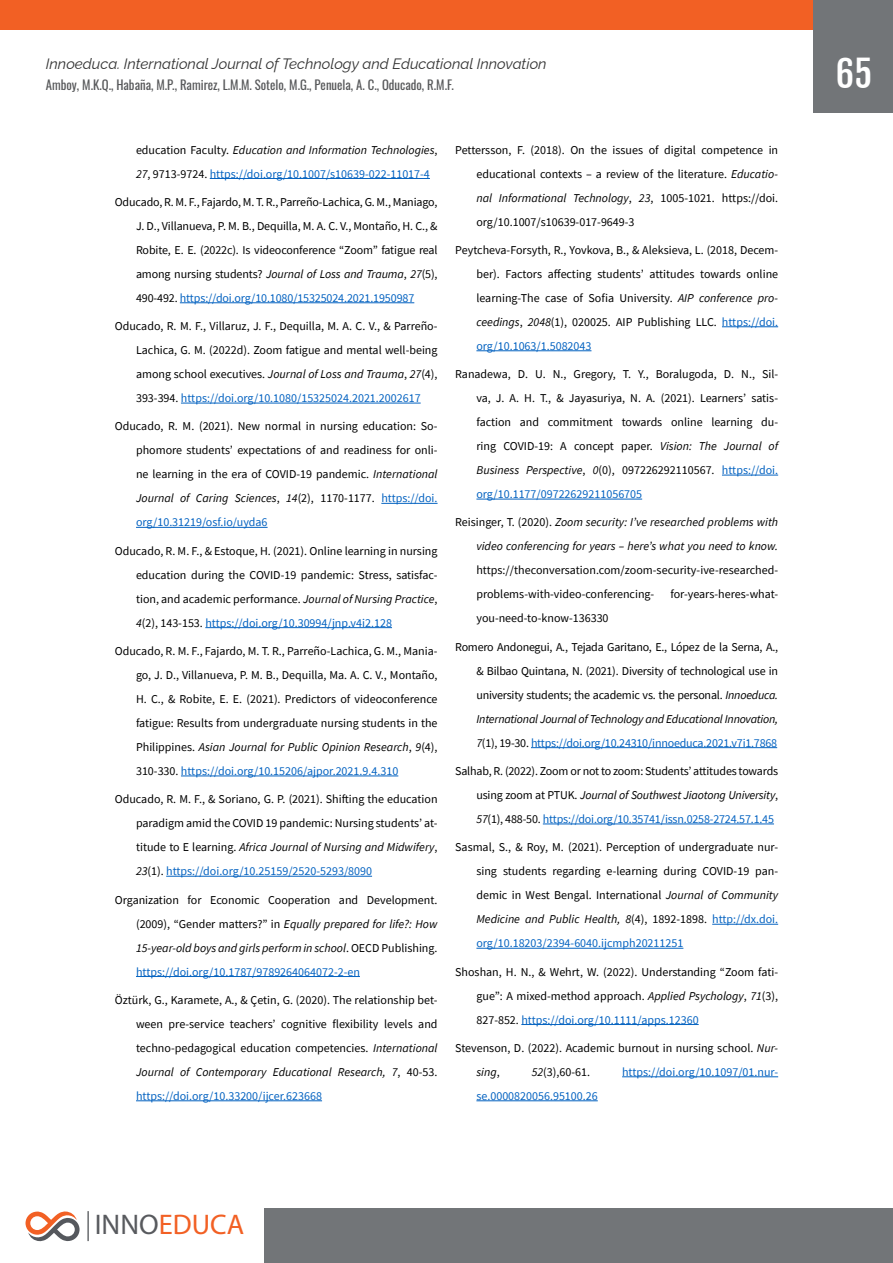
<style>
.page{position:relative;width:893px;height:1263px;background:#fff}
.page>*{position:absolute;margin:0;border:0;box-sizing:border-box;transform-origin:0 0}
.t1{font:36px "Fjalla One";color:#fff}
.t2{font:28.5px "Myriad Pro";color:#f26024}
.t3{font:italic 15px "Raleway";color:#333}
.t4{font:12.75px "Oswald";color:#57585a}
.REFERENCIAS{font:12px/24px "Source Sans Pro";color:#000;text-align:justify}
.REFERENCIAS-2{font:12px/24px "Source Sans Pro";color:#0563c1}
.s1{color:#000}
.s2{font-style:italic;color:#000}
.s3{font-style:italic}
.s4{color:#0563c1}
.s5{color:#585a5e}
</style>
<div class="page">
<div style="left:0;top:0;width:893px;height:30px;background:#f26024"></div>
<hr style="left:0;top:0;width:1px;height:112px;background:#727578">
<div style="left:814px;top:0;width:79px;height:112px;background:#727578"></div>
<div style="left:264px;top:1209px;width:629px;height:54px;background:#727578"></div>
<img style="left:87px;top:1211px;width:2px;height:30px">
<svg style="left:26px;top:1211px;width:54px;height:30px"></svg>
<hr style="left:210px;top:178px;width:220px;height:1px;background:#0563c1">
<hr style="left:180px;top:302px;width:234px;height:1px;background:#0563c1">
<hr style="left:181px;top:403px;width:240px;height:1px;background:#0563c1">
<hr style="left:381px;top:503px;width:57px;height:1px;background:#0563c1">
<hr style="left:136px;top:527px;width:132px;height:1px;background:#0563c1">
<hr style="left:205px;top:627px;width:187px;height:1px;background:#0563c1">
<hr style="left:181px;top:776px;width:217px;height:1px;background:#0563c1">
<hr style="left:166px;top:876px;width:206px;height:1px;background:#0563c1">
<hr style="left:136px;top:976px;width:224px;height:1px;background:#0563c1">
<hr style="left:136px;top:1100px;width:186px;height:1px;background:#0563c1">
<hr style="left:722px;top:326px;width:56px;height:1px;background:#0563c1">
<hr style="left:476px;top:350px;width:115px;height:1px;background:#0563c1">
<hr style="left:722px;top:475px;width:56px;height:1px;background:#0563c1">
<hr style="left:476px;top:499px;width:166px;height:1px;background:#0563c1">
<hr style="left:531px;top:747px;width:246px;height:1px;background:#0563c1">
<hr style="left:543px;top:824px;width:231px;height:1px;background:#0563c1">
<hr style="left:712px;top:924px;width:66px;height:1px;background:#0563c1">
<hr style="left:476px;top:948px;width:207px;height:1px;background:#0563c1">
<hr style="left:521px;top:1024px;width:178px;height:1px;background:#0563c1">
<hr style="left:622px;top:1076px;width:156px;height:1px;background:#0563c1">
<hr style="left:476px;top:1100px;width:122px;height:1px;background:#0563c1">
<p class="t3" style="left:46px;top:51px;width:502px">Innoeduca. International Journal of Technology and Educational Innovation</p>
<p class="t4" style="left:46px;top:74px;width:409px">Amboy, M.K.Q., Habaña, M.P., Ramirez, L.M.M. Sotelo, M.G., Penuela, A. C., Oducado, R.M.F.</p>
<p class="REFERENCIAS-2" style="left:136px;top:138px;width:303px"><span class="s1">education Faculty.</span> <span class="s2">Education and Information Technologies</span><span class="s1">,<br></span><span class="s2">27</span><span class="s1">, 9713-9724.</span> https://doi.org/10.1007/s10639-022-11017-4</p>
<p class="REFERENCIAS" style="left:136px;top:190px;width:303px;text-indent:-21px">Oducado, R. M. F., Fajardo, M. T. R., Parreño-Lachica, G. M., Maniago, J. D., Villanueva, P. M. B., Dequilla, M. A. C. V., Montaño, H. C., &amp; Robite, E. E. (2022c). Is videoconference “Zoom” fatigue real among nursing students? <span class="s3">Journal of Loss and Trauma</span>, <span class="s3">27</span>(5), 490-492. <span class="s4">https://doi.org/10.1080/15325024.2021.1950987</span></p>
<p class="REFERENCIAS" style="left:136px;top:314px;width:303px;text-indent:-21px">Oducado, R. M. F., Villaruz, J. F., Dequilla, M. A. C. V., &amp; Parreño-Lachica, G. M. (2022d). Zoom fatigue and mental well-being among school executives. <span class="s3">Journal of Loss and Trauma</span>, <span class="s3">27</span>(4), 393-394. <span class="s4">https://doi.org/10.1080/15325024.2021.2002617</span></p>
<p class="REFERENCIAS" style="left:136px;top:414px;width:303px;text-indent:-21px">Oducado, R. M. (2021). New normal in nursing education: So&shy;phomore students’ expectations of and readiness for onli&shy;ne learning in the era of COVID-19 pandemic. <span class="s3">International Journal of Caring Sciences</span>, <span class="s3">14</span>(2), 1170-1177. <span class="s4">https://doi. org/10.31219/osf.io/uyda6</span></p>
<p class="REFERENCIAS" style="left:136px;top:539px;width:303px;text-indent:-21px">Oducado, R. M. F., &amp; Estoque, H. (2021). Online learning in nursing education during the COVID-19 pandemic: Stress, satisfac&shy;tion, and academic performance. <span class="s3">Journal of Nursing Practice</span>, <span class="s3">4</span>(2), 143-153. <span class="s4">https://doi.org/10.30994/jnp.v4i2.128</span></p>
<p class="REFERENCIAS" style="left:136px;top:639px;width:303px;text-indent:-21px">Oducado, R. M. F., Fajardo, M. T. R., Parreño-Lachica, G. M., Mania&shy;go, J. D., Villanueva, P. M. B., Dequilla, Ma. A. C. V., Montaño, H. C., &amp; Robite, E. E. (2021). Predictors of videoconference fatigue: Results from undergraduate nursing students in the Philippines. <span class="s3">Asian Journal for Public Opinion Research</span>, <span class="s3">9</span>(4), 310-330. <span class="s4">https://doi.org/10.15206/ajpor.2021.9.4.310</span></p>
<p class="REFERENCIAS" style="left:136px;top:787px;width:303px;text-indent:-21px">Oducado, R. M. F., &amp; Soriano, G. P. (2021). Shifting the education paradigm amid the COVID 19 pandemic: Nursing students’ at&shy;titude to E learning. <span class="s3">Africa Journal of Nursing and Midwifery</span>, <span class="s3">23</span>(1). <span class="s4">https://doi.org/10.25159/2520-5293/8090</span></p>
<p class="REFERENCIAS" style="left:136px;top:887px;width:303px;text-indent:-21px">Organization for Economic Cooperation and Development. (2009), “Gender matters?” in <span class="s3">Equally prepared for life?: How 15-year-old boys and girls perform in school</span>. OECD Publishing. <span class="s4">https://doi.org/10.1787/9789264064072-2-en</span></p>
<p class="REFERENCIAS" style="left:136px;top:988px;width:303px;text-indent:-21px">Öztürk, G., Karamete, A., &amp; Çetin, G. (2020). The relationship bet&shy;ween pre-service teachers’ cognitive flexibility levels and techno-pedagogical education competencies. <span class="s3">International Journal of Contemporary Educational Research, 7</span>, 40-53. <span class="s4">https://doi.org/10.33200/ijcer.623668</span></p>
<p class="REFERENCIAS" style="left:476px;top:138px;width:303px;text-indent:-21px">Pettersson, F. (2018). On the issues of digital competence in educational contexts – a review of the literature. <span class="s3">Educatio&shy;nal Informational Technology</span>, <span class="s3">23</span>, 1005-1021. https://doi. org/10.1007/s10639-017-9649-3</p>
<p class="REFERENCIAS" style="left:476px;top:238px;width:303px;text-indent:-21px">Peytcheva-Forsyth, R., Yovkova, B., &amp; Aleksieva, L. (2018, Decem&shy;ber). Factors affecting students’ attitudes towards online learning-The case of Sofia University. <span class="s3">AIP conference pro&shy;ceedings</span>, <span class="s3">2048</span>(1), 020025. AIP Publishing LLC. <span class="s4">https://doi. org/10.1063/1.5082043</span></p>
<p class="REFERENCIAS" style="left:476px;top:362px;width:303px;text-indent:-21px">Ranadewa, D. U. N., Gregory, T. Y., Boralugoda, D. N., Sil&shy;va, J. A. H. T., &amp; Jayasuriya, N. A. (2021). Learners’ satis&shy;faction and commitment towards online learning du&shy;ring COVID-19: A concept paper. <span class="s3">Vision: The Journal of Business Perspective</span>, <span class="s3">0</span>(0), 097226292110567. <span class="s4">https://doi. org/10.1177/09722629211056705</span></p>
<p class="REFERENCIAS" style="left:476px;top:510px;width:303px;text-indent:-21px">Reisinger, T. (2020). <span class="s3">Zoom security: I’ve researched problems with video conferencing for years – here’s what you need to know. </span>https://theconversation.com/zoom-security-ive-researched&shy;problems-with-video-conferencing-</p>
<p class="REFERENCIAS" style="left:670px;top:582px;width:109px">for-years-heres-what-</p>
<p class="REFERENCIAS" style="left:476px;top:606px;width:134px">you-need-to-know-136330</p>
<p class="REFERENCIAS" style="left:476px;top:635px;width:303px;text-indent:-21px">Romero Andonegui, A., Tejada Garitano, E., López de la Serna, A., &amp; Bilbao Quintana, N. (2021). Diversity of technological use in university students; the academic vs. the personal. <span class="s3">Innoeduca.<br>International Journal of Technology and Educational Innovation, 7</span>(1), 19-30. <span class="s4">https://doi.org/10.24310/innoeduca.2021.v7i1.7868</span></p>
<p class="REFERENCIAS" style="left:476px;top:759px;width:303px;text-indent:-21px">Salhab, R. (2022). Zoom or not to zoom: Students’ attitudes towards using zoom at PTUK. <span class="s3">Journal of Southwest Jiaotong University</span>, <span class="s3">57</span>(1), 488-50. <span class="s4">https://doi.org/10.35741/issn.0258-2724.57.1.45</span></p>
<p class="REFERENCIAS" style="left:476px;top:835px;width:303px;text-indent:-21px">Sasmal, S., &amp; Roy, M. (2021). Perception of undergraduate nur&shy;sing students regarding e-learning during COVID-19 pan&shy;demic in West Bengal. International <span class="s3">Journal of Community Medicine and Public Health, 8</span>(4), 1892-1898. <span class="s4">http://dx.doi. org/10.18203/2394-6040.ijcmph20211251</span></p>
<p class="REFERENCIAS" style="left:476px;top:959px;width:303px;text-indent:-21px">Shoshan, H. N., &amp; Wehrt, W. (2022). Understanding “Zoom fati&shy;gue”: A mixed-method approach. <span class="s3">Applied Psychology</span>, <span class="s3">71</span>(3), 827-852. <span class="s4">https://doi.org/10.1111/apps.12360</span></p>
<p class="REFERENCIAS" style="left:476px;top:1036px;width:303px;text-indent:-21px">Stevenson, D. (2022). Academic burnout in nursing school. <span class="s3">Nur&shy;sing</span>,</p>
<p class="REFERENCIAS" style="left:532px;top:1060px;width:60px"><span class="s3">52</span>(3),60-61.</p>
<p class="REFERENCIAS-2" style="left:622px;top:1060px;width:158px">https://doi.org/10.1097/01.nur-</p>
<p class="REFERENCIAS-2" style="left:476px;top:1084px;width:123px">se.0000820056.95100.26</p>
<h2 class="t2" style="left:95px;top:1207px;width:151px"><span class="s5">INNO</span>EDUCA</h2>
<h1 class="t1" style="left:836px;top:52px;width:38px">65</h1>
</div>
